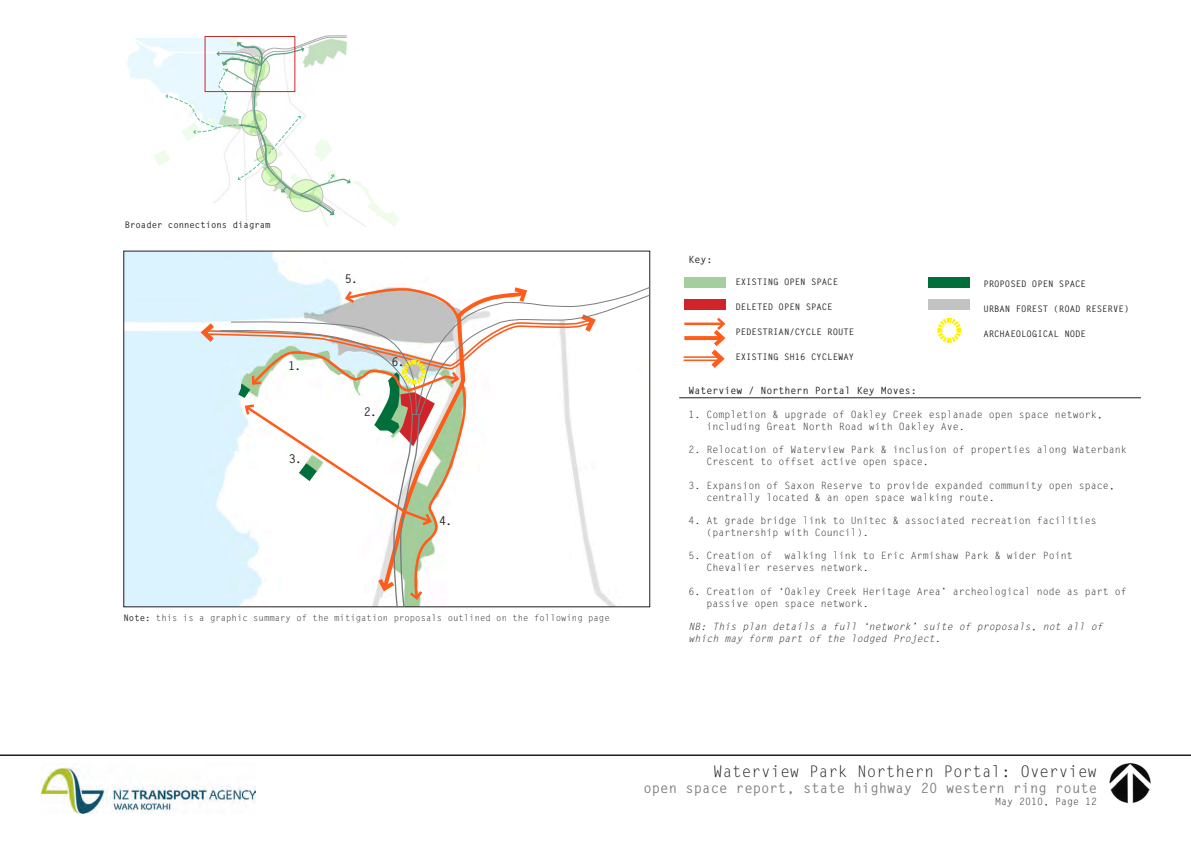
<style>
.page{position:relative;width:1191px;height:842px;background:#fff}
.page>*{position:absolute;margin:0;border:0;box-sizing:border-box;transform-origin:0 0}
.t1{font:16px "Letter Gothic Std";color:#231f20}
.t2{font:700 14px "Letter Gothic Std";color:#808285}
.t3{font:700 12px "Letter Gothic Std";color:#231f20}
.t4{font:10px/12px "Letter Gothic Std";color:#231f20}
.t5{font:italic 10px/12px "Letter Gothic Std";color:#231f20}
.t6{font:700 10px "Letter Gothic Std";color:#231f20}
.t7{font:700 9px "Letter Gothic Std";color:#231f20}
.t8{font:9px "Letter Gothic Std";color:#231f20}
.s1{font-weight:700}
</style>
<div class="page">
<hr style="left:0;top:754px;width:1191px;height:2px;background:#231f20">
<img style="left:1109px;top:763px;width:42px;height:41px">
<img style="left:41px;top:767px;width:214px;height:47px">
<svg style="left:381px;top:250px;width:149px;height:34px"></svg>
<svg style="left:599px;top:294px;width:52px;height:122px"></svg>
<svg style="left:197px;top:284px;width:402px;height:324px"></svg>
<hr style="left:679px;top:398px;width:461px;height:1px;background:#231f20">
<img style="left:127px;top:39px;width:26px;height:44px">
<svg style="left:153px;top:35px;width:246px;height:192px"></svg>
<svg style="left:937px;top:317px;width:25px;height:26px"></svg>
<div style="left:684px;top:277px;width:41px;height:10px;background:#a4ce9e"></div>
<div style="left:928px;top:277px;width:41px;height:10px;background:#006f3c"></div>
<div style="left:684px;top:299px;width:41px;height:11px;background:#d1232a"></div>
<div style="left:928px;top:299px;width:41px;height:11px;background:#c2c2c2"></div>
<svg style="left:684px;top:336px;width:22px;height:4px"></svg>
<hr style="left:683px;top:356px;width:38px;height:2px;background:#ff5b1a">
<hr style="left:683px;top:359px;width:38px;height:2px;background:#ff5b1a">
<hr style="left:684px;top:323px;width:39px;height:2px;background:#ff5b1a">
<svg style="left:706px;top:317px;width:20px;height:51px"></svg>
<div style="left:205px;top:36px;width:90px;height:56px;border:1px solid #d1232a"></div>
<p class="t7" style="left:125px;top:219px;width:147px">Broader connections diagram</p>
<p class="t3" style="left:288px;top:358px;width:15px">1.</p>
<p class="t3" style="left:289px;top:451px;width:15px">3.</p>
<p class="t3" style="left:345px;top:272px;width:15px">5.</p>
<p class="t3" style="left:364px;top:404px;width:15px">2.</p>
<p class="t3" style="left:391px;top:354px;width:15px">6.</p>
<p class="t3" style="left:439px;top:513px;width:15px">4.</p>
<p class="t8" style="left:124px;top:612px;width:487px"><span class="s1">Note:</span> this is a graphic summary of the mitigation proposals outlined on the following page</p>
<p class="t6" style="left:688px;top:253px;width:25px">Key:</p>
<p class="t7" style="left:735px;top:276px;width:104px">EXISTING OPEN SPACE</p>
<p class="t7" style="left:735px;top:301px;width:99px">DELETED OPEN SPACE</p>
<p class="t7" style="left:735px;top:326px;width:120px">PEDESTRIAN/CYCLE ROUTE</p>
<p class="t7" style="left:735px;top:351px;width:120px">EXISTING SH16 CYCLEWAY</p>
<p class="t6" style="left:688px;top:385px;width:230px">Waterview / Northern Portal Key Moves:</p>
<p class="t4" style="left:706px;top:409px;width:397px;text-indent:-18px">1. Completion &amp; upgrade of Oakley Creek esplanade open space network, including Great North Road with Oakley Ave.</p>
<p class="t4" style="left:706px;top:444px;width:421px;text-indent:-18px">2. Relocation of Waterview Park &amp; inclusion of properties along Waterbank<br>Crescent to offset active open space.</p>
<p class="t4" style="left:706px;top:479px;width:409px;text-indent:-18px">3. Expansion of Saxon Reserve to provide expanded community open space, centrally located &amp; an open space walking route.</p>
<p class="t4" style="left:706px;top:515px;width:391px;text-indent:-18px">4. At grade bridge link to Unitec &amp; associated recreation facilities (partnership with Council).</p>
<p class="t4" style="left:706px;top:550px;width:368px;text-indent:-18px">5. Creation of walking link to Eric Armishaw Park &amp; wider Point<br>Chevalier reserves network.</p>
<p class="t4" style="left:706px;top:585px;width:421px;text-indent:-18px">6. Creation of ‘Oakley Creek Heritage Area’ archeological node as part of passive open space network.</p>
<p class="t5" style="left:688px;top:621px;width:415px">NB: This plan details a full ‘network’ suite of proposals, not all of which may form part of the lodged Project.</p>
<p class="t7" style="left:983px;top:278px;width:104px">PROPOSED OPEN SPACE</p>
<p class="t7" style="left:983px;top:303px;width:147px">URBAN FOREST (ROAD RESERVE)</p>
<p class="t7" style="left:983px;top:328px;width:104px">ARCHAEOLOGICAL NODE</p>
<h1 class="t1" style="left:713px;top:762px;width:386px">Waterview Park Northern Portal: Overview</h1>
<h2 class="t2" style="left:643px;top:779px;width:455px">open space report, state highway 20 western ring route</h2>
<p class="t4" style="left:995px;top:796px;width:104px">May 2010, Page 12</p>
</div>
